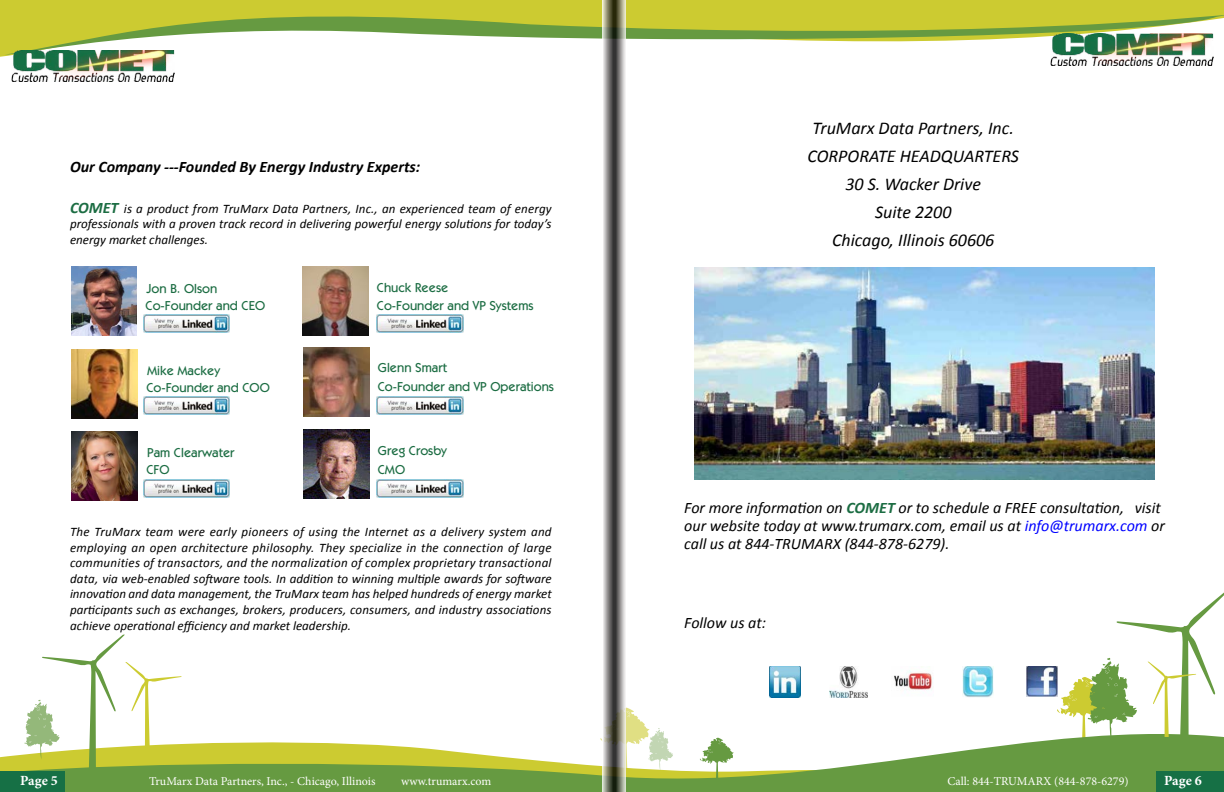
<style>
.page{position:relative;width:1224px;height:792px;background:#fff}
.page>*{position:absolute;margin:0;border:0;box-sizing:border-box;transform-origin:0 0}
.t1{font:italic 18px/28px "Calibri";color:#000;text-align:center}
.t2{font:italic 16px/18px "Calibri";color:#000}
.t3{font:italic 700 16px "Calibri";color:#000}
.t4{font:700 14px "Minion Pro";color:#fff}
.t5{font:italic 13px/15.6px "Calibri";color:#000;text-align:justify}
.t6{font:500 13px/17.5px "ATC Maple";color:#1c6d43}
.t7{font:12px "Minion Pro";color:#fff}
.s1{font-weight:700;font-size:16px;color:#1c6d43}
.s2{font-weight:700;color:#1c6d43}
.s3{color:#00f}
</style>
<div class="page">
<svg style="left:0;top:0;width:1224px;height:57px"></svg>
<svg style="left:0;top:737px;width:1156px;height:55px;fill:#669a41"></svg>
<svg style="left:699px;top:738px;width:35px;height:44px"></svg>
<svg style="left:600px;top:708px;width:73px;height:63px"></svg>
<svg style="left:1056px;top:592px;width:168px;height:182px"></svg>
<svg style="left:24px;top:634px;width:158px;height:137px"></svg>
<svg style="left:5px;top:1px;width:1219px;height:54px;fill:#cccb31"></svg>
<div style="left:1156px;top:771px;width:68px;height:21px;background:#167045"></div>
<div style="left:0;top:771px;width:65px;height:21px;background:#167045"></div>
<img style="left:1050px;top:34px;width:163px;height:32px">
<img style="left:72px;top:350px;width:66px;height:69px">
<img style="left:72px;top:432px;width:66px;height:69px">
<img style="left:71px;top:267px;width:66px;height:69px">
<img style="left:302px;top:267px;width:66px;height:69px">
<img style="left:303px;top:348px;width:66px;height:69px">
<img style="left:303px;top:430px;width:66px;height:69px">
<img style="left:695px;top:268px;width:460px;height:211px">
<img style="left:769px;top:666px;width:32px;height:32px">
<img style="left:830px;top:666px;width:37px;height:32px">
<img style="left:894px;top:670px;width:40px;height:20px">
<img style="left:962px;top:666px;width:32px;height:32px">
<img style="left:1027px;top:666px;width:30px;height:31px">
<svg style="left:602px;top:0;width:24px;height:792px"></svg>
<img style="left:144px;top:315px;width:86px;height:17px">
<img style="left:144px;top:396px;width:86px;height:18px">
<img style="left:144px;top:479px;width:86px;height:18px">
<img style="left:377px;top:315px;width:86px;height:17px">
<img style="left:377px;top:396px;width:86px;height:18px">
<img style="left:377px;top:479px;width:86px;height:18px">
<img style="left:11px;top:50px;width:164px;height:32px">
<p class="t3" style="left:70px;top:157px;width:352px">Our Company ---Founded By Energy Industry Experts:</p>
<p class="t5" style="left:70px;top:200px;width:483px"><span class="s1">COMET</span> is a product from TruMarx Data Partners, Inc., an experienced team of energy professionals with a proven track record in delivering powerful energy solutions for today’s energy market challenges.</p>
<p class="t6" style="left:145px;top:279px;width:121px">Jon B. Olson<br>Co-Founder and CEO</p>
<p class="t6" style="left:377px;top:278px;width:158px;line-height:18.4px">Chuck Reese<br>Co-Founder and VP Systems</p>
<p class="t6" style="left:147px;top:361px;width:74px">Mike Mackey</p>
<p class="t6" style="left:378px;top:359px;width:71px">Glenn Smart</p>
<p class="t6" style="left:146px;top:378px;width:125px">Co-Founder and COO</p>
<p class="t6" style="left:378px;top:378px;width:178px">Co-Founder and VP Operations</p>
<p class="t6" style="left:147px;top:444px;width:89px">Pam Clearwater</p>
<p class="t6" style="left:378px;top:442px;width:71px">Greg Crosby</p>
<p class="t6" style="left:146px;top:461px;width:25px">CFO</p>
<p class="t6" style="left:378px;top:461px;width:29px">CMO</p>
<p class="t5" style="left:70px;top:523px;width:483px">The TruMarx team were early pioneers of using the Internet as a delivery system and employing an open architecture philosophy. They specialize in the connection of large communities of transactors, and the normalization of complex proprietary transactional data, via web-enabled software tools. In addition to winning multiple awards for software innovation and data management, the TruMarx team has helped hundreds of energy market participants such as exchanges, brokers, producers, consumers, and industry associations achieve operational efficiency and market leadership.</p>
<h1 class="t1" style="left:807px;top:113px;width:213px">TruMarx Data Partners, Inc.<br>CORPORATE HEADQUARTERS<br>30 S. Wacker Drive<br>Suite 2200<br>Chicago, Illinois 60606</h1>
<p class="t2" style="left:684px;top:498px;width:482px">For more information on <span class="s2">COMET</span> or to schedule a FREE consultation, visit our website today at www.trumarx.com, email us at <span class="s3">info@trumarx.com</span> or call us at 844-TRUMARX (844-878-6279).</p>
<p class="t2" style="left:684px;top:613px;width:83px">Follow us at:</p>
<p class="t4" style="left:20px;top:770px;width:39px">Page 5</p>
<p class="t7" style="left:149px;top:773px;width:228px">TruMarx Data Partners, Inc., - Chicago, Illinois</p>
<p class="t7" style="left:401px;top:773px;width:92px">www.trumarx.com</p>
<p class="t4" style="left:1164px;top:770px;width:39px">Page 6</p>
<p class="t7" style="left:947px;top:774px;width:183px">Call: 844-TRUMARX (844-878-6279)</p>
</div>
